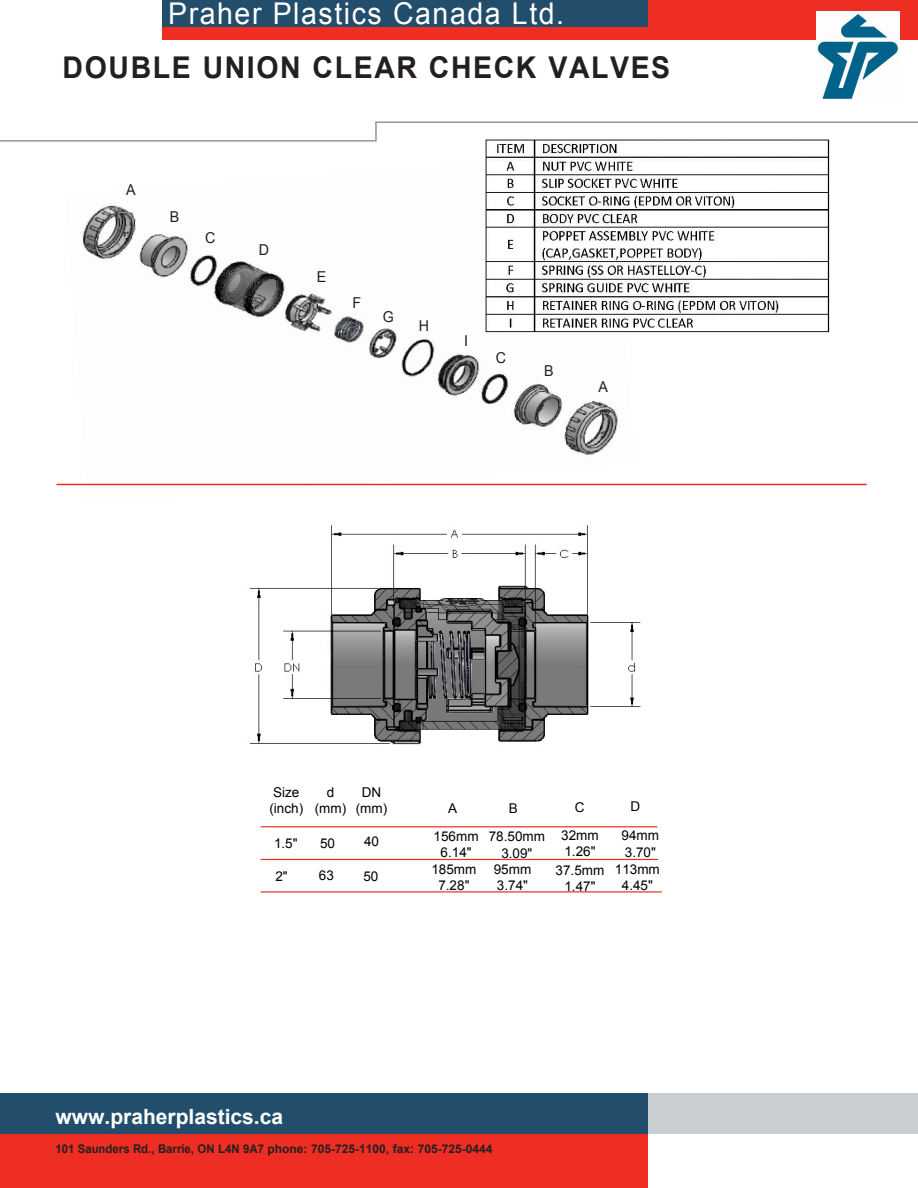
<style>
.page{position:relative;width:918px;height:1188px;background:#fff}
.page>*{position:absolute;margin:0;border:0;box-sizing:border-box;transform-origin:0 0}
.t1{font:700 30px "Arial";letter-spacing:.055em;color:#231f20;scale:.95 1}
.t2{font:30px "Arial";letter-spacing:.055em;color:#fff;scale:.95 1}
.t3{font:700 21px "Arial";color:#fff}
.t4{font:15px "Arial";color:#221e1f;scale:.95 1}
.t5{font:13.5px/16.2px "Arial";color:#000;text-align:center}
.t6{font:700 12px "Arial";color:#231f20;scale:.95 1}
</style>
<div class="page">
<img style="left:249px;top:483px;width:610px;height:378px">
<img style="left:65px;top:156px;width:568px;height:347px">
<svg style="left:0;top:121px;width:918px;height:21px"></svg>
<hr style="left:57px;top:484px;width:810px;height:1px;background:#ee2e22">
<div style="left:0;top:1098px;width:648px;height:90px;background:#ee2e22"></div>
<div style="left:162px;top:0;width:756px;height:40px;background:#ee2e22"></div>
<div style="left:344px;top:1094px;width:574px;height:40px;background:#c9cfd0"></div>
<div style="left:0;top:1094px;width:648px;height:40px;background:#224e6c"></div>
<div style="left:162px;top:0;width:486px;height:27px;background:#224e6c"></div>
<hr style="left:261px;top:826px;width:396px;height:1px;background:#ee2e22">
<hr style="left:261px;top:859px;width:397px;height:1px;background:#ee2e22">
<hr style="left:261px;top:892px;width:401px;height:1px;background:#ee2e22">
<img style="left:816px;top:12px;width:84px;height:87px">
<img style="left:486px;top:139px;width:344px;height:194px">
<h1 class="t2" style="left:168px;top:-6px;width:418px">Praher Plastics Canada Ltd.</h1>
<h1 class="t1" style="left:63px;top:48px;width:641px">DOUBLE UNION CLEAR CHECK VALVES</h1>
<p class="t4" style="left:126px;top:180px;width:12px">A</p>
<p class="t4" style="left:170px;top:207px;width:12px">B</p>
<p class="t4" style="left:205px;top:228px;width:12px">C</p>
<p class="t4" style="left:259px;top:240px;width:12px">D</p>
<p class="t4" style="left:317px;top:267px;width:12px">E</p>
<p class="t4" style="left:353px;top:293px;width:11px">F</p>
<p class="t4" style="left:383px;top:307px;width:13px">G</p>
<p class="t4" style="left:419px;top:316px;width:12px">H</p>
<p class="t4" style="left:464px;top:331px;width:6px">I</p>
<p class="t4" style="left:496px;top:348px;width:12px">C</p>
<p class="t4" style="left:544px;top:361px;width:12px">B</p>
<p class="t4" style="left:599px;top:377px;width:12px">A</p>
<p class="t5" style="left:269px;top:784px;width:35px;text-align:left">Size (inch)</p>
<p class="t5" style="left:274px;top:835px;width:25px">1.5"</p>
<p class="t5" style="left:275px;top:868px;width:14px">2"</p>
<p class="t5" style="left:315px;top:784px;width:33px">d (mm)</p>
<p class="t5" style="left:320px;top:835px;width:17px">50</p>
<p class="t5" style="left:319px;top:868px;width:17px">63</p>
<p class="t5" style="left:356px;top:785px;width:33px">DN (mm)</p>
<p class="t5" style="left:364px;top:834px;width:17px">40</p>
<p class="t5" style="left:363px;top:868px;width:17px">50</p>
<p class="t5" style="left:448px;top:800px;width:11px">A</p>
<p class="t5" style="left:509px;top:800px;width:11px">B</p>
<p class="t5" style="left:575px;top:799px;width:11px">C</p>
<p class="t5" style="left:631px;top:798px;width:11px">D</p>
<p class="t5" style="left:434px;top:829px;width:47px">156mm<br>6.14"</p>
<p class="t5" style="left:489px;top:829px;width:58px">78.50mm<br>3.09"</p>
<p class="t5" style="left:561px;top:827px;width:39px;text-align:left">32mm<br>1.26"</p>
<p class="t5" style="left:622px;top:828px;width:39px;text-align:left">94mm<br>3.70"</p>
<p class="t5" style="left:431px;top:861px;width:47px">185mm<br>7.28"</p>
<p class="t5" style="left:494px;top:862px;width:39px;text-align:left">95mm<br>3.74"</p>
<p class="t5" style="left:556px;top:862px;width:50px">37.5mm<br>1.47"</p>
<p class="t5" style="left:615px;top:861px;width:47px">113mm<br>4.45"</p>
<h2 class="t3" style="left:56px;top:1103px;width:229px">www.praherplastics.ca</h2>
<p class="t6" style="left:56px;top:1141px;width:462px">101 Saunders Rd., Barrie, ON L4N 9A7 phone: 705-725-1100, fax: 705-725-0444</p>
</div>
